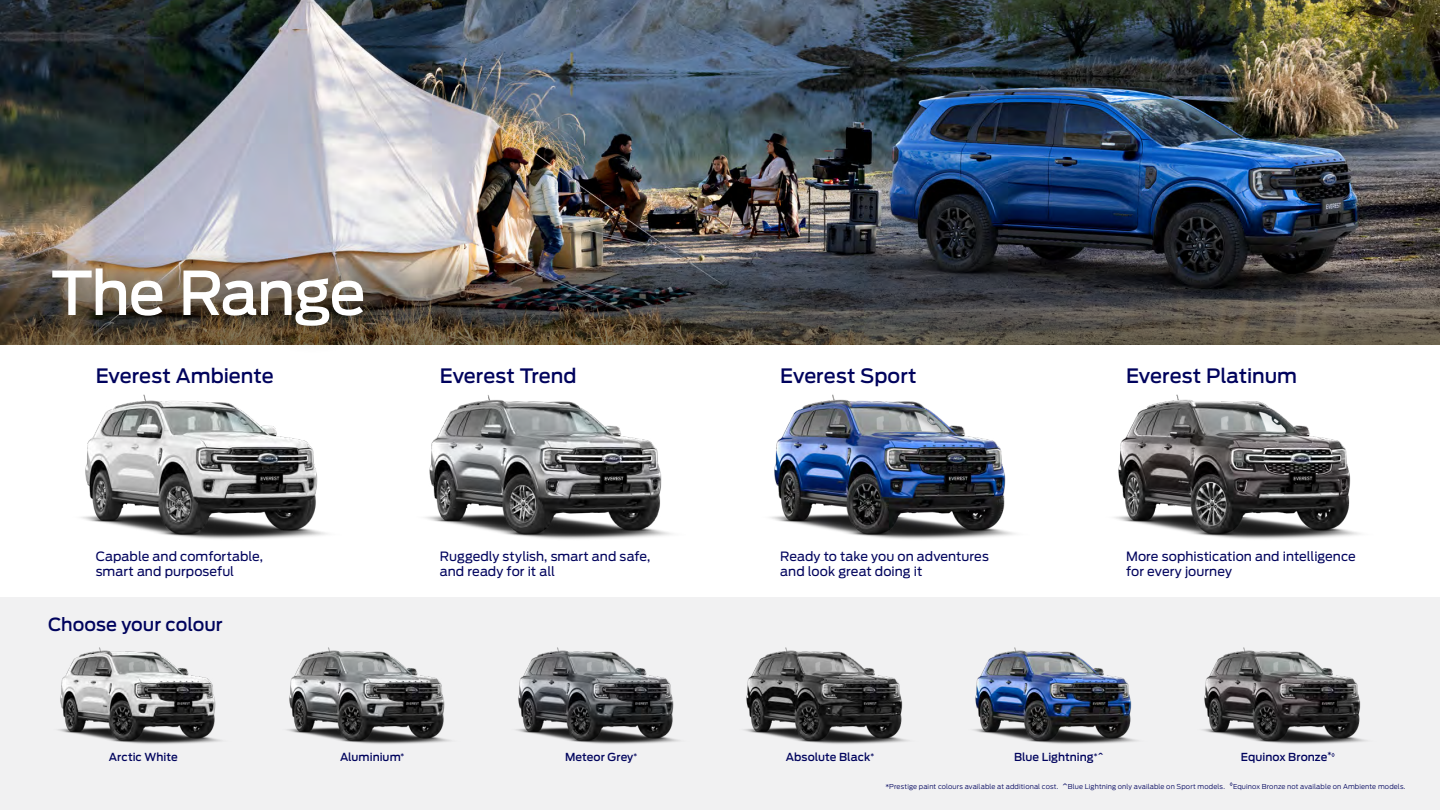
<style>
.page{position:relative;width:1440px;height:810px;background:#fff}
.page>*{position:absolute;margin:0;border:0;box-sizing:border-box;transform-origin:0 0}
.t1{font:500 60px "Ford Antenna";letter-spacing:-.025em;color:#fff}
.t2{font:500 19.73px "Ford Antenna";color:#00035d}
.t3{font:500 18px "Ford Antenna";color:#00035d}
.t4{font:12.75px/15.3px "Ford Antenna";letter-spacing:.005em;color:#00035d}
.t5{font:500 10.95px "Ford Antenna";color:#00035d}
.t6{font:300 6.75px "Ford Antenna";letter-spacing:.015em;color:#00035d}
.s1{font-size:11.25px}
</style>
<div class="page">
<img style="left:0;top:0;width:1440px;height:134px">
<img style="left:0;top:134px;width:1440px;height:210px">
<div style="left:0;top:597px;width:1440px;height:213px;background:#f1f1f2"></div>
<div style="left:25px;top:241px;width:367px;height:113px;background:#444226;opacity:.75"></div>
<img style="left:770px;top:394px;width:245px;height:145px">
<img style="left:58px;top:647px;width:164px;height:97px">
<img style="left:287px;top:647px;width:164px;height:97px">
<img style="left:516px;top:647px;width:164px;height:97px">
<img style="left:744px;top:647px;width:165px;height:97px">
<img style="left:973px;top:647px;width:165px;height:97px">
<img style="left:1202px;top:647px;width:165px;height:97px">
<img style="left:1114px;top:394px;width:246px;height:145px">
<img style="left:425px;top:395px;width:246px;height:144px">
<img style="left:81px;top:394px;width:246px;height:145px">
<h1 class="t1" style="left:51px;top:241px;width:316px">The Range</h1>
<h2 class="t2" style="left:96px;top:358px;width:179px">Everest Ambiente</h2>
<p class="t4" style="left:96px;top:547px;width:169px">Capable and comfortable, smart and purposeful</p>
<h3 class="t3" style="left:48px;top:608px;width:176px">Choose your colour</h3>
<h2 class="t2" style="left:440px;top:358px;width:138px">Everest Trend</h2>
<p class="t4" style="left:440px;top:547px;width:212px">Ruggedly stylish, smart and safe, and ready for it all</p>
<h2 class="t2" style="left:780px;top:358px;width:138px">Everest Sport</h2>
<p class="t4" style="left:780px;top:547px;width:210px">Ready to take you on adventures and look great doing it</p>
<h2 class="t2" style="left:1126px;top:358px;width:173px">Everest Platinum</h2>
<p class="t4" style="left:1126px;top:547px;width:231px">More sophistication and intelligence for every journey</p>
<p class="t5" style="left:109px;top:748px;width:70px">Arctic White</p>
<p class="t5" style="left:340px;top:748px;width:66px">Aluminium<sup>*</sup></p>
<p class="t5" style="left:565px;top:748px;width:74px">Meteor Grey<sup>*</sup></p>
<p class="t5" style="left:786px;top:748px;width:90px">Absolute Black<sup>*</sup></p>
<p class="t5" style="left:1014px;top:748px;width:91px">Blue Lightning<sup>*</sup>^</p>
<p class="t5" style="left:1241px;top:748px;width:96px">Equinox Bronze<sup>*</sup><sup>◊</sup></p>
<p class="t6" style="left:885px;top:781px;width:521px">*Prestige paint colours available at additional cost. <span class="s1">^</span>Blue Lightning only available on Sport models. <sup>◊</sup>Equinox Bronze not available on Ambiente models.</p>
</div>
